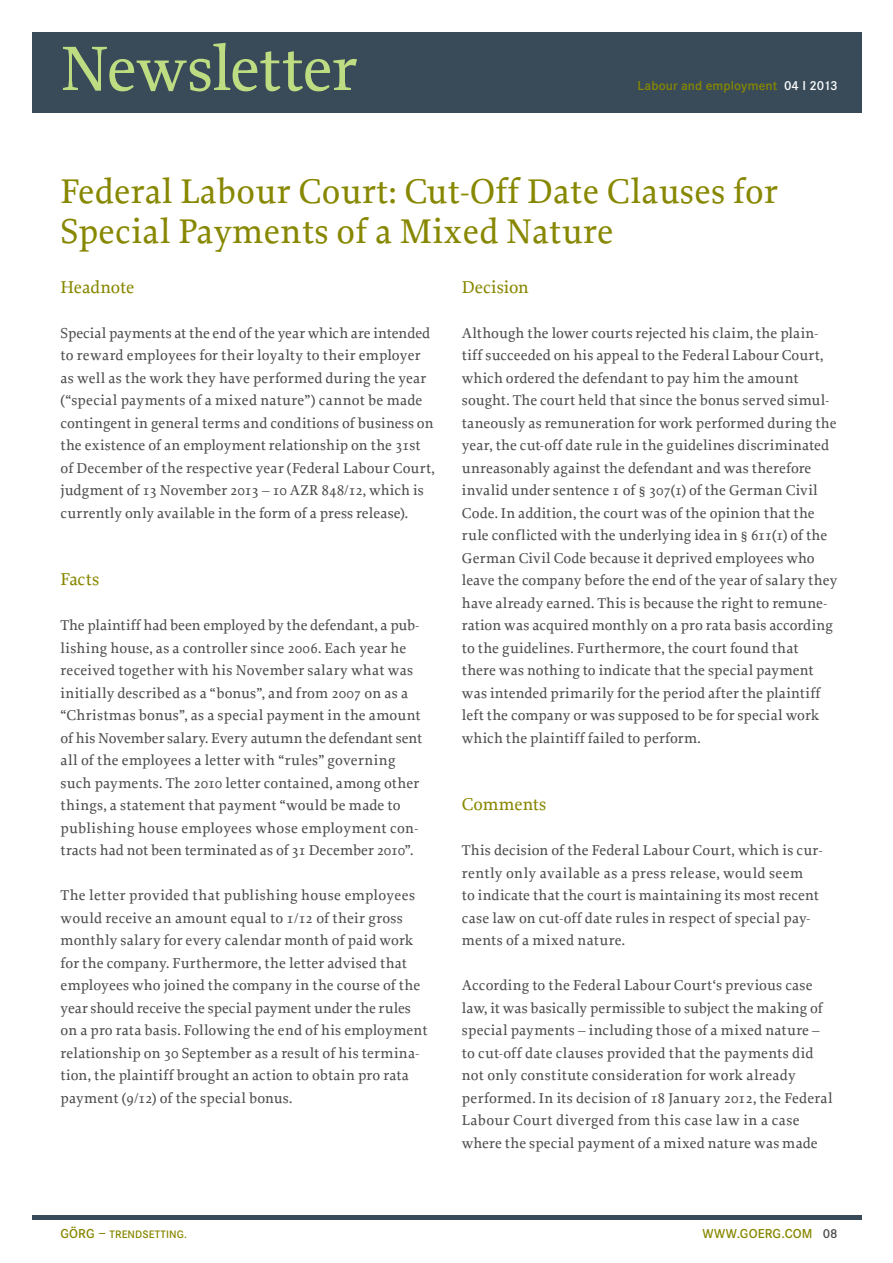
<style>
.page{position:relative;width:893px;height:1263px;background:#fff}
.page>*{position:absolute;margin:0;border:0;box-sizing:border-box;transform-origin:0 0}
.t1{font:500 66px "Proforma";letter-spacing:-.015em;color:#bedc82}
.t2{font:500 36px/40.5px "Proforma";letter-spacing:.01em;color:#878700}
.t3{font:500 18px "Proforma";color:#878700}
.t4{font:500 15px/22.5px "Proforma";letter-spacing:.01em;color:#4d4d4c}
.t5{font:600 13.5px "Corporate S";letter-spacing:.01em;color:#878700}
.t6{font:600 11.25px "Corporate S";letter-spacing:.01em;color:#878700}
.s1{color:#fff}
.s2{font-size:13.5px}
.s3{color:#4d4d4c}
</style>
<div class="page">
<div style="left:32px;top:32px;width:829px;height:80px;background:#394b58"></div>
<div style="left:32px;top:1215px;width:829px;height:5px;background:#394b58"></div>
<h1 class="t1" style="left:61px;top:28px;width:298px">Newsletter</h1>
<p class="t5" style="left:638px;top:78px;width:202px">Labour and employment <span class="s1">04 I 2013</span></p>
<h2 class="t2" style="left:61px;top:170px;width:719px">Federal Labour Court: Cut-Off Date Clauses for<br>Special Payments of a Mixed Nature</h2>
<p class="t3" style="left:61px;top:276px;width:75px">Headnote</p>
<p class="t4" style="left:61px;top:321px;width:376px">Special payments at the end of the year which are intended to reward employees for their loyalty to their employer as well as the work they have performed during the year (“special payments of a mixed nature”) cannot be made contingent in general terms and conditions of business on the existence of an employment relationship on the 31st of December of the respective year (Federal Labour Court, judgment of 13 November 2013 – 10 AZR 848/12, which is currently only available in the form of a press release).</p>
<p class="t3" style="left:61px;top:568px;width:40px">Facts</p>
<p class="t4" style="left:61px;top:614px;width:363px">The plaintiff had been employed by the defendant, a pub&shy;lishing house, as a controller since 2006. Each year he received together with his November salary what was initially described as a “bonus”, and from 2007 on as a “Christmas bonus”, as a special payment in the amount of his November salary. Every autumn the defendant sent all of the employees a letter with “rules” governing such payments. The 2010 letter contained, among other things, a statement that payment “would be made to publishing house employees whose employment con&shy;tracts had not been terminated as of 31 December 2010”.</p>
<p class="t4" style="left:61px;top:884px;width:368px">The letter provided that publishing house employees would receive an amount equal to 1/12 of their gross monthly salary for every calendar month of paid work for the company. Furthermore, the letter advised that employees who joined the company in the course of the year should receive the special payment under the rules on a pro rata basis. Following the end of his employment relationship on 30 September as a result of his termina&shy;tion, the plaintiff brought an action to obtain pro rata payment (9/12) of the special bonus.</p>
<p class="t3" style="left:462px;top:276px;width:68px">Decision</p>
<p class="t4" style="left:462px;top:321px;width:377px">Although the lower courts rejected his claim, the plain&shy;tiff succeeded on his appeal to the Federal Labour Court, which ordered the defendant to pay him the amount sought. The court held that since the bonus served simul&shy;taneously as remuneration for work performed during the year, the cut-off date rule in the guidelines discriminated unreasonably against the defendant and was therefore invalid under sentence 1 of § 307(1) of the German Civil Code. In addition, the court was of the opinion that the rule conflicted with the underlying idea in § 611(1) of the German Civil Code because it deprived employees who leave the company before the end of the year of salary they have already earned. This is because the right to remune&shy;ration was acquired monthly on a pro rata basis according to the guidelines. Furthermore, the court found that<br>there was nothing to indicate that the special payment was intended primarily for the period after the plaintiff left the company or was supposed to be for special work which the plaintiff failed to perform.</p>
<p class="t3" style="left:462px;top:793px;width:86px">Comments</p>
<p class="t4" style="left:462px;top:839px;width:362px">This decision of the Federal Labour Court, which is cur&shy;rently only available as a press release, would seem<br>to indicate that the court is maintaining its most recent case law on cut-off date rules in respect of special pay&shy;ments of a mixed nature.</p>
<p class="t4" style="left:462px;top:974px;width:372px">According to the Federal Labour Court‘s previous case law, it was basically permissible to subject the making of special payments – including those of a mixed nature – to cut-off date clauses provided that the payments did not only constitute consideration for work already performed. In its decision of 18 January 2012, the Federal Labour Court diverged from this case law in a case where the special payment of a mixed nature was made</p>
<p class="t6" style="left:61px;top:1227px;width:128px"><span class="s2">GÖRG –</span> TRENDSETTING.</p>
<p class="t5" style="left:702px;top:1225px;width:137px">WWW.GOERG.COM <span class="s3">08</span></p>
</div>
